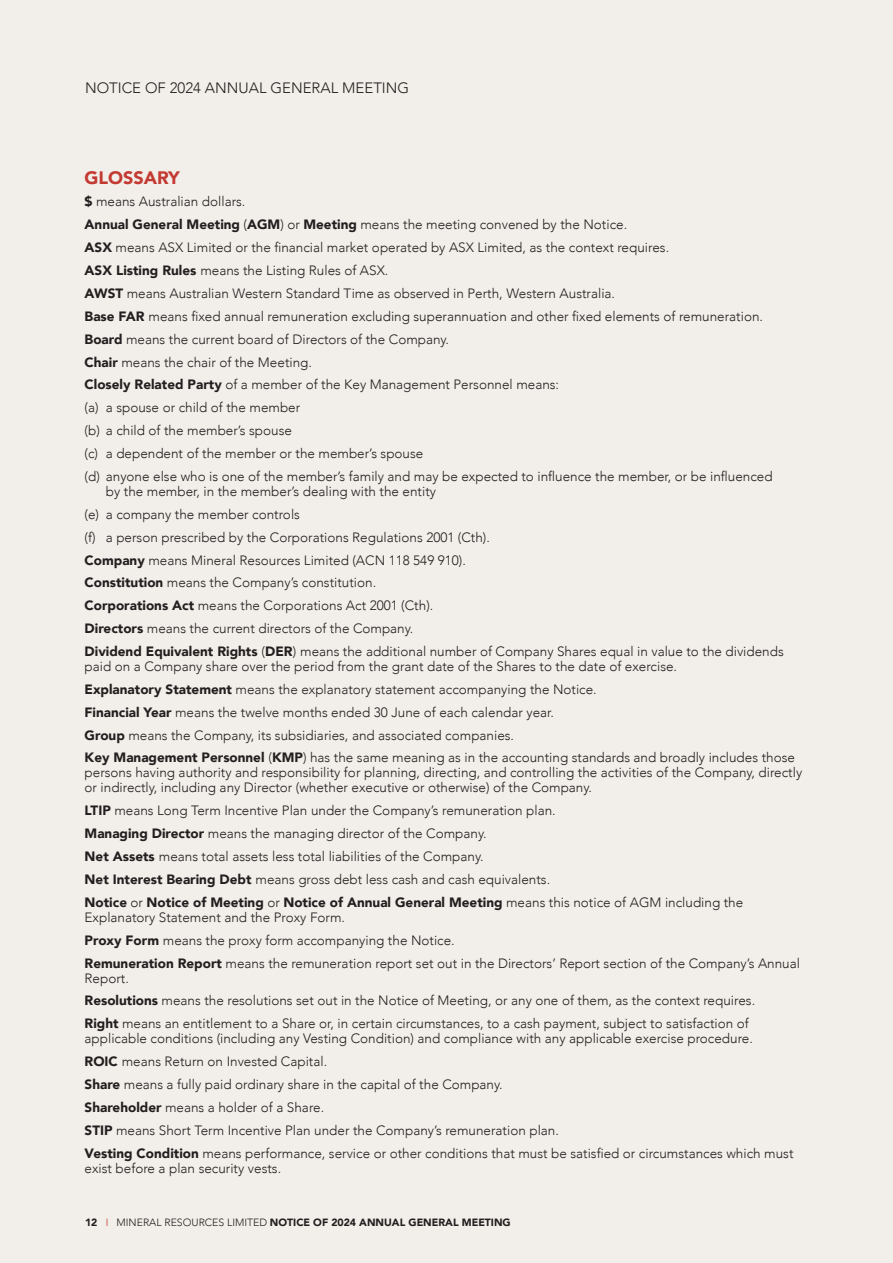
<style>
.page{position:relative;width:893px;height:1263px;background:#f2eee9}
.page>*{position:absolute;margin:0;border:0;box-sizing:border-box;transform-origin:0 0}
.t1{font:900 18px "Avenir";color:#c33a32}
.t2{font:300 15px "Avenir";color:#231f20}
.t3{font:300 13.5px/15px "Avenir";color:#231f20}
.t4{font:900 10.5px "Avenir";color:#231f20}
.s1{font-weight:900}
.s2{font-weight:300;color:#c33a32}
.s3{font-weight:300}
</style>
<div class="page">
<p class="t2" style="left:85px;top:78px;width:326px">NOTICE OF 2024 ANNUAL GENERAL MEETING</p>
<p class="t1" style="left:85px;top:162px;width:97px">GLOSSARY</p>
<p class="t3" style="left:85px;top:194px;width:162px"><span class="s1">$</span> means Australian dollars.</p>
<p class="t3" style="left:85px;top:217px;width:544px"><span class="s1">Annual General Meeting</span> (<span class="s1">AGM</span>) or <span class="s1">Meeting</span> means the meeting convened by the Notice.</p>
<p class="t3" style="left:85px;top:240px;width:586px"><span class="s1">ASX</span> means ASX Limited or the financial market operated by ASX Limited, as the context requires.</p>
<p class="t3" style="left:85px;top:263px;width:305px"><span class="s1">ASX Listing Rules</span> means the Listing Rules of ASX.</p>
<p class="t3" style="left:85px;top:286px;width:532px"><span class="s1">AWST</span> means Australian Western Standard Time as observed in Perth, Western Australia.</p>
<p class="t3" style="left:85px;top:309px;width:680px"><span class="s1">Base FAR</span> means fixed annual remuneration excluding superannuation and other fixed elements of remuneration.</p>
<p class="t3" style="left:85px;top:332px;width:366px"><span class="s1">Board</span> means the current board of Directors of the Company.</p>
<p class="t3" style="left:85px;top:354px;width:229px"><span class="s1">Chair</span> means the chair of the Meeting.</p>
<p class="t3" style="left:85px;top:377px;width:476px"><span class="s1">Closely Related Party</span> of a member of the Key Management Personnel means:</p>
<p class="t3" style="left:85px;top:400px;width:217px">(a) a spouse or child of the member</p>
<p class="t3" style="left:85px;top:423px;width:209px">(b) a child of the member’s spouse</p>
<p class="t3" style="left:85px;top:446px;width:340px">(c) a dependent of the member or the member’s spouse</p>
<p class="t3" style="left:106px;top:469px;width:668px;text-indent:-21px">(d) anyone else who is one of the member’s family and may be expected to influence the member, or be influenced by the member, in the member’s dealing with the entity</p>
<p class="t3" style="left:85px;top:507px;width:217px">(e) a company the member controls</p>
<p class="t3" style="left:85px;top:529px;width:407px">(f) a person prescribed by the Corporations Regulations 2001 (Cth).</p>
<p class="t3" style="left:85px;top:552px;width:383px"><span class="s1">Company</span> means Mineral Resources Limited (ACN 118 549 910).</p>
<p class="t3" style="left:85px;top:575px;width:293px"><span class="s1">Constitution</span> means the Company’s constitution.</p>
<p class="t3" style="left:85px;top:598px;width:350px"><span class="s1">Corporations Act</span> means the Corporations Act 2001 (Cth).</p>
<p class="t3" style="left:85px;top:621px;width:330px"><span class="s1">Directors</span> means the current directors of the Company.</p>
<p class="t3" style="left:85px;top:644px;width:701px"><span class="s1">Dividend Equivalent Rights</span> (<span class="s1">DER</span>) means the additional number of Company Shares equal in value to the dividends paid on a Company share over the period from the grant date of the Shares to the date of exercise.</p>
<p class="t3" style="left:85px;top:682px;width:514px"><span class="s1">Explanatory Statement</span> means the explanatory statement accompanying the Notice.</p>
<p class="t3" style="left:85px;top:705px;width:471px"><span class="s1">Financial Year</span> means the twelve months ended 30 June of each calendar year.</p>
<p class="t3" style="left:85px;top:727px;width:431px"><span class="s1">Group</span> means the Company, its subsidiaries, and associated companies.</p>
<p class="t3" style="left:85px;top:750px;width:719px"><span class="s1">Key Management Personnel</span> (<span class="s1">KMP</span>) has the same meaning as in the accounting standards and broadly includes those persons having authority and responsibility for planning, directing, and controlling the activities of the Company, directly or indirectly, including any Director (whether executive or otherwise) of the Company.</p>
<p class="t3" style="left:85px;top:803px;width:473px"><span class="s1">LTIP</span> means Long Term Incentive Plan under the Company’s remuneration plan.</p>
<p class="t3" style="left:85px;top:826px;width:403px"><span class="s1">Managing Director</span> means the managing director of the Company.</p>
<p class="t3" style="left:85px;top:849px;width:400px"><span class="s1">Net Assets</span> means total assets less total liabilities of the Company.</p>
<p class="t3" style="left:85px;top:872px;width:467px"><span class="s1">Net Interest Bearing Debt</span> means gross debt less cash and cash equivalents.</p>
<p class="t3" style="left:85px;top:895px;width:660px"><span class="s1">Notice</span> or <span class="s1">Notice of Meeting</span> or <span class="s1">Notice of Annual General Meeting</span> means this notice of AGM including the<br>Explanatory Statement and the Proxy Form.</p>
<p class="t3" style="left:85px;top:932px;width:372px"><span class="s1">Proxy Form</span> means the proxy form accompanying the Notice.</p>
<p class="t3" style="left:85px;top:955px;width:717px"><span class="s1">Remuneration Report</span> means the remuneration report set out in the Directors’ Report section of the Company’s Annual<br>Report.</p>
<p class="t3" style="left:85px;top:993px;width:672px"><span class="s1">Resolutions</span> means the resolutions set out in the Notice of Meeting, or any one of them, as the context requires.</p>
<p class="t3" style="left:85px;top:1016px;width:670px"><span class="s1">Right</span> means an entitlement to a Share or, in certain circumstances, to a cash payment, subject to satisfaction of applicable conditions (including any Vesting Condition) and compliance with any applicable exercise procedure.</p>
<p class="t3" style="left:85px;top:1054px;width:244px"><span class="s1">ROIC</span> means Return on Invested Capital.</p>
<p class="t3" style="left:85px;top:1077px;width:420px"><span class="s1">Share</span> means a fully paid ordinary share in the capital of the Company.</p>
<p class="t3" style="left:85px;top:1100px;width:241px"><span class="s1">Shareholder</span> means a holder of a Share.</p>
<p class="t3" style="left:85px;top:1122px;width:476px"><span class="s1">STIP</span> means Short Term Incentive Plan under the Company’s remuneration plan.</p>
<p class="t3" style="left:85px;top:1145px;width:710px"><span class="s1">Vesting Condition</span> means performance, service or other conditions that must be satisfied or circumstances which must exist before a plan security vests.</p>
<p class="t4" style="left:85px;top:1213px;width:427px">12 <span class="s2">I</span> <span class="s3">MINERAL RESOURCES LIMITED</span> NOTICE OF 2024 ANNUAL GENERAL MEETING</p>
</div>
